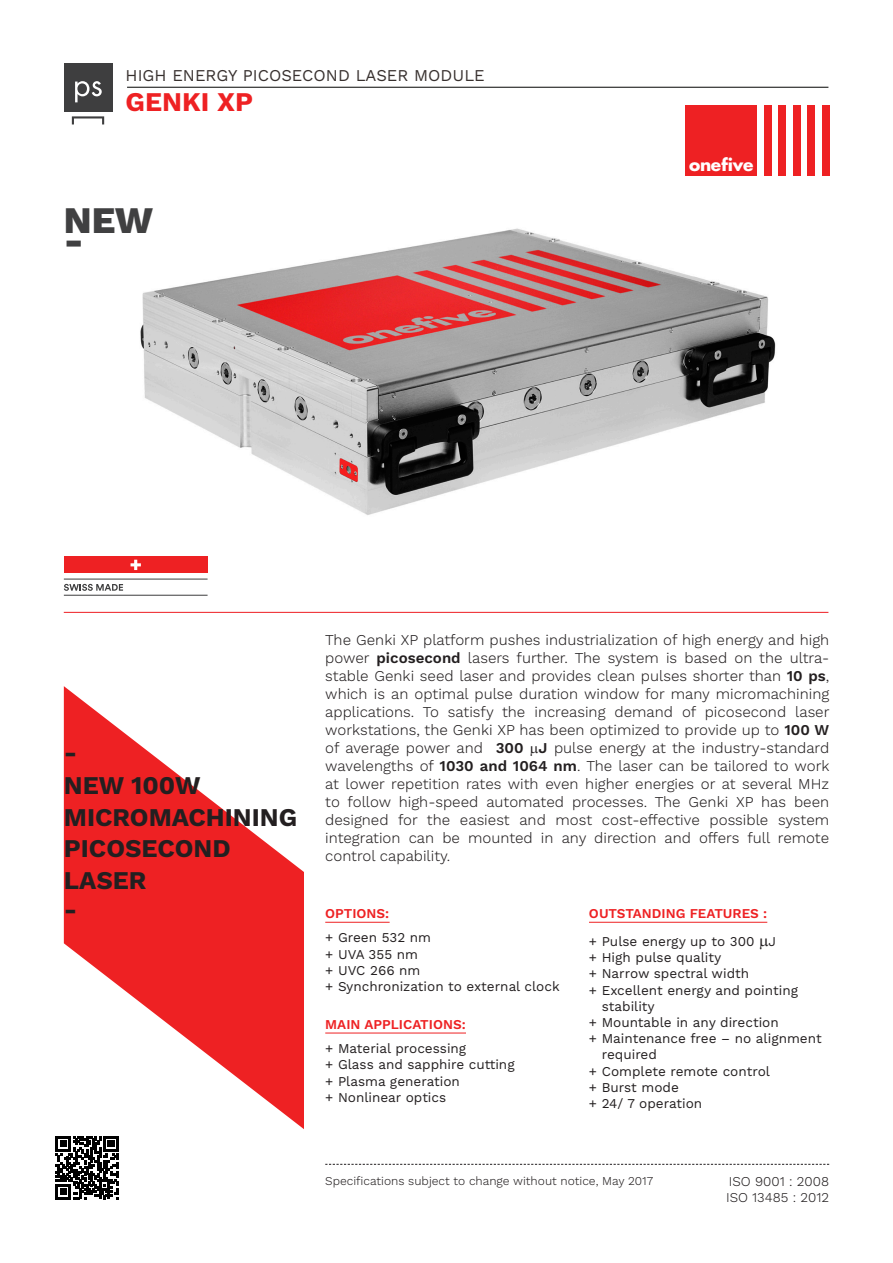
<style>
.page{position:relative;width:893px;height:1263px;background:#fff}
.page>*{position:absolute;margin:0;border:0;box-sizing:border-box;transform-origin:0 0}
.Laser_NAME{font:800 37.5px "Work Sans";color:#404041}
.Laser_NAME-2{font:700 27px "Work Sans";color:#ee2123}
.BIG_TXT{font:700 25.5px "Work Sans";color:#231f20}
.t1{font:700 16.65px "Futura Std";letter-spacing:-.02em;color:#fff}
.sous-titre{font:16.5px "Work Sans";color:#38312f}
.Main_description{font:300 15px/18px "Work Sans";color:#231f20;text-align:justify}
.t2{font:13.5px/16.2px "Work Sans";color:#231f20}
.Title_bullet{font:600 13.5px "Work Sans";color:#ee2123}
.Bullet{font:300 13.5px "Work Sans";color:#231f20}
.Bullet-2{font:300 12px "Work Sans";color:#231f20}
.s1{font-weight:600}
</style>
<div class="page">
<svg style="left:64px;top:686px;width:240px;height:514px;fill:#ee2123"></svg>
<svg style="left:325px;top:1164px;width:504px;height:1px"></svg>
<img style="left:140px;top:228px;width:636px;height:287px">
<div style="left:685px;top:105px;width:72px;height:71px;background:#ee2123"></div>
<div style="left:808px;top:105px;width:7px;height:71px;background:#ee2123"></div>
<div style="left:793px;top:105px;width:7px;height:71px;background:#ee2123"></div>
<div style="left:779px;top:105px;width:7px;height:71px;background:#ee2123"></div>
<div style="left:764px;top:105px;width:8px;height:71px;background:#ee2123"></div>
<div style="left:822px;top:105px;width:7px;height:71px;background:#ee2123"></div>
<hr style="left:64px;top:579px;width:144px;height:1px;background:#3c3c3d">
<hr style="left:64px;top:595px;width:144px;height:1px;background:#3c3c3d">
<div style="left:64px;top:557px;width:144px;height:16px;background:#ee2123"></div>
<svg style="left:131px;top:560px;width:10px;height:10px"></svg>
<svg style="left:64px;top:584px;width:59px;height:7px"></svg>
<hr style="left:127px;top:87px;width:701px;height:1px;background:#040503">
<hr style="left:64px;top:612px;width:764px;height:1px;background:#ee1d23">
<div style="left:64px;top:64px;width:48px;height:48px;background:#3e3e3f"></div>
<svg style="left:72px;top:116px;width:32px;height:8px"></svg>
<svg style="left:75px;top:81px;width:27px;height:21px"></svg>
<hr style="left:589px;top:922px;width:178px;height:1px;background:#ee2123">
<svg style="left:56px;top:1136px;width:63px;height:63px"></svg>
<hr style="left:325px;top:922px;width:65px;height:1px;background:#ee2123">
<hr style="left:325px;top:1033px;width:141px;height:1px;background:#ee2123">
<p class="sous-titre" style="left:126px;top:65px;width:361px">HIGH ENERGY PICOSECOND LASER MODULE</p>
<p class="Laser_NAME-2" style="left:126px;top:86px;width:129px">GENKI XP</p>
<p class="Laser_NAME" style="left:64px;top:199px;width:91px">NEW</p>
<p class="Laser_NAME" style="left:64px;top:221px;width:22px">-</p>
<p class="t1" style="left:689px;top:154px;width:66px">onefive</p>
<p class="BIG_TXT" style="left:64px;top:739px;width:15px">-</p>
<p class="BIG_TXT" style="left:64px;top:771px;width:138px">NEW 100W</p>
<p class="BIG_TXT" style="left:64px;top:802px;width:235px">MICROMACHINING</p>
<p class="BIG_TXT" style="left:64px;top:834px;width:168px">PICOSECOND</p>
<p class="BIG_TXT" style="left:64px;top:865px;width:84px">LASER</p>
<p class="BIG_TXT" style="left:64px;top:897px;width:15px">-</p>
<p class="Main_description" style="left:325px;top:631px;width:506px">The Genki XP platform pushes industrialization of high energy and high power <span class="s1">picosecond</span> lasers further. The system is based on the ultra&shy;stable Genki seed laser and provides clean pulses shorter than <span class="s1">10 ps</span>, which is an optimal pulse duration window for many micromachining applications. To satisfy the increasing demand of picosecond laser workstations, the Genki XP has been optimized to provide up to <span class="s1">100 W </span>of average power and <span class="s1">300 J</span> pulse energy at the industry-standard wavelengths of <span class="s1">1030 and 1064 nm</span>. The laser can be tailored to work at lower repetition rates with even higher energies or at several MHz to follow high-speed automated processes. The Genki XP has been designed for the easiest and most cost-effective possible system integration can be mounted in any direction and offers full remote control capability.</p>
<p class="Title_bullet" style="left:325px;top:905px;width:66px">OPTIONS:</p>
<p class="t2" style="left:325px;top:930px;width:107px">+ Green 532 nm</p>
<p class="t2" style="left:325px;top:946px;width:94px">+ UVA 355 nm</p>
<p class="t2" style="left:325px;top:963px;width:97px">+ UVC 266 nm</p>
<p class="t2" style="left:325px;top:979px;width:236px">+ Synchronization to external clock</p>
<p class="Title_bullet" style="left:325px;top:1016px;width:142px">MAIN APPLICATIONS:</p>
<p class="t2" style="left:325px;top:1041px;width:143px">+ Material processing</p>
<p class="t2" style="left:325px;top:1057px;width:191px">+ Glass and sapphire cutting</p>
<p class="t2" style="left:325px;top:1073px;width:136px">+ Plasma generation</p>
<p class="t2" style="left:325px;top:1090px;width:123px">+ Nonlinear optics</p>
<p class="Title_bullet" style="left:589px;top:905px;width:180px">OUTSTANDING FEATURES :</p>
<p class="t2" style="left:589px;top:934px;width:189px">+ Pulse energy up to 300 J</p>
<p class="t2" style="left:589px;top:950px;width:134px">+ High pulse quality</p>
<p class="t2" style="left:589px;top:966px;width:162px">+ Narrow spectral width</p>
<p class="t2" style="left:602px;top:982px;width:198px;text-indent:-13px">+ Excellent energy and pointing stability</p>
<p class="t2" style="left:589px;top:1015px;width:191px">+ Mountable in any direction</p>
<p class="t2" style="left:602px;top:1031px;width:221px;text-indent:-13px">+ Maintenance free – no alignment required</p>
<p class="t2" style="left:589px;top:1063px;width:183px">+ Complete remote control</p>
<p class="t2" style="left:589px;top:1080px;width:91px">+ Burst mode</p>
<p class="t2" style="left:589px;top:1096px;width:115px">+ 24/ 7 operation</p>
<p class="Bullet-2" style="left:325px;top:1174px;width:329px">Specifications subject to change without notice, May 2017</p>
<p class="Bullet" style="left:729px;top:1173px;width:102px">ISO 9001 : 2008</p>
<p class="Bullet" style="left:726px;top:1190px;width:105px">ISO 13485 : 2012</p>
</div>
